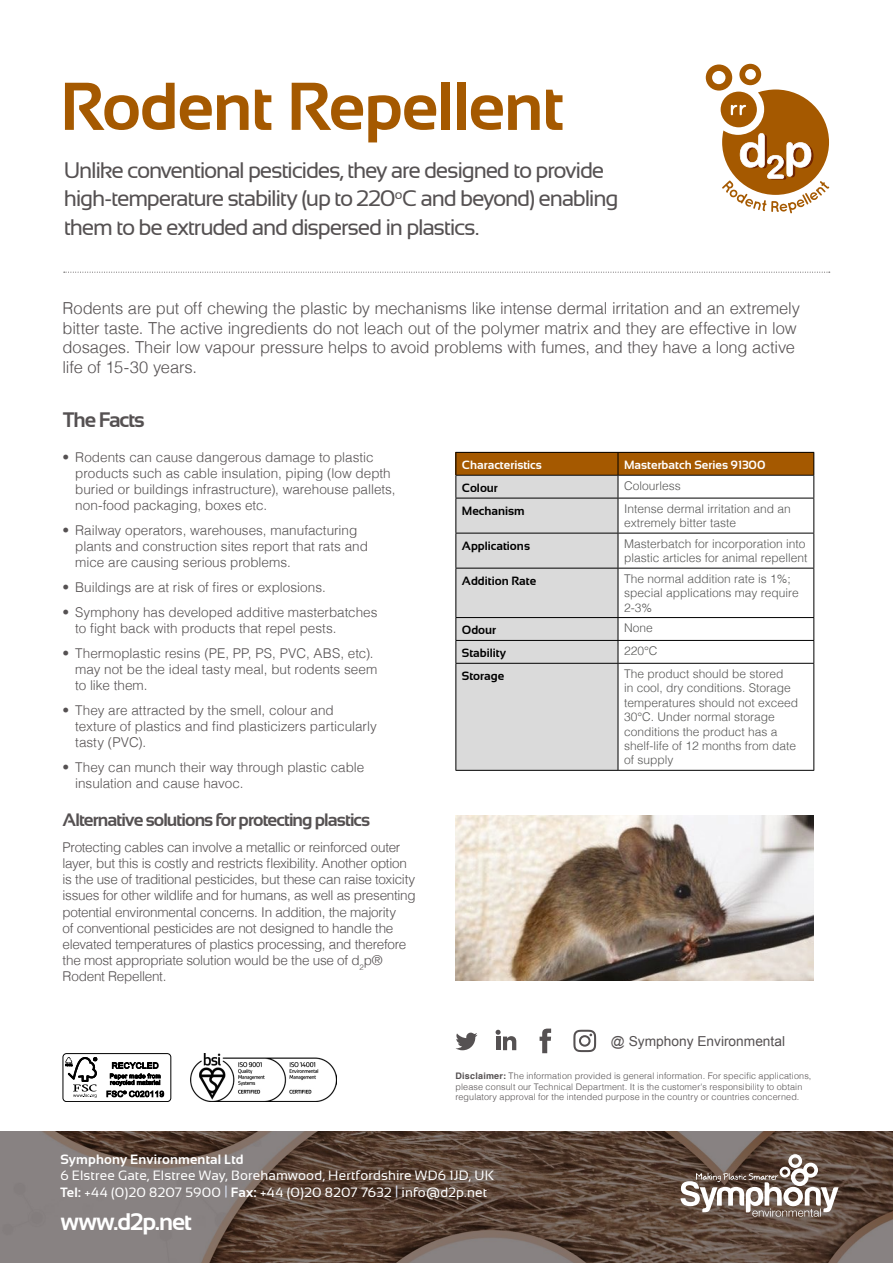
<style>
.page{position:relative;width:893px;height:1263px;background:#fff}
.page>*{position:absolute;margin:0;border:0;box-sizing:border-box;transform-origin:0 0}
.t1{font:700 67.5px "Sansation";letter-spacing:-.02em;color:#a55900}
.t2{font:700 24px "Sansation";letter-spacing:-.045em;color:#fff}
.t3{font:22.5px/28.5px "Sansation";letter-spacing:-.055em;color:#555152}
.t4{font:700 21px "Sansation";letter-spacing:-.05em;color:#555152}
.t5{font:700 18px "Sansation";letter-spacing:-.05em;color:#555152}
.t6{font:300 16.5px/19.8px "Helvetica";letter-spacing:-.01em;color:#555152}
.t7{font:13.8px "Arial";color:#555152}
.t8{font:300 13.5px/16.2px "Helvetica";letter-spacing:-.005em;color:#555152}
.t9{font:13.5px/16.2px "Sansation";letter-spacing:.01em;color:#fff}
.t10{font:700 13.5px "Sansation";letter-spacing:.01em;color:#fff}
.t11{font:300 12px/14.4px "Helvetica";color:#575756}
.t12{font:700 12px "Sansation";color:#000}
.t13{font:700 12px "Sansation";color:#fff}
.t14{font:300 9px/10.8px "Helvetica";letter-spacing:.015em;color:#555152}
.s1{font-weight:700}
.s2{color:#d6dded}
</style>
<div class="page">
<svg style="left:0;top:1131px;width:893px;height:132px;background:#69584f"></svg>
<svg style="left:680px;top:1154px;width:159px;height:63px"></svg>
<svg style="left:496px;top:1030px;width:20px;height:20px"></svg>
<svg style="left:540px;top:1028px;width:11px;height:25px"></svg>
<svg style="left:455px;top:1033px;width:23px;height:17px"></svg>
<svg style="left:573px;top:1030px;width:23px;height:22px"></svg>
<div style="left:456px;top:452px;width:162px;height:23px;background:#a55900"></div>
<div style="left:618px;top:452px;width:196px;height:23px;background:#a55900"></div>
<div style="left:456px;top:476px;width:162px;height:294px;background:#dadada"></div>
<hr style="left:455px;top:452px;width:163px;height:1px;background:#000">
<hr style="left:618px;top:452px;width:196px;height:1px;background:#000">
<hr style="left:455px;top:475px;width:163px;height:1px;background:#000">
<svg style="left:455px;top:453px;width:1px;height:45px"></svg>
<hr style="left:618px;top:475px;width:196px;height:1px;background:#000">
<svg style="left:618px;top:453px;width:1px;height:45px"></svg>
<svg style="left:813px;top:453px;width:1px;height:45px"></svg>
<hr style="left:455px;top:498px;width:163px;height:1px;background:#000">
<hr style="left:455px;top:498px;width:1px;height:35px;background:#000">
<hr style="left:618px;top:498px;width:196px;height:1px;background:#000">
<hr style="left:618px;top:498px;width:1px;height:35px;background:#000">
<hr style="left:813px;top:498px;width:1px;height:35px;background:#000">
<hr style="left:455px;top:533px;width:163px;height:1px;background:#000">
<hr style="left:455px;top:533px;width:1px;height:35px;background:#000">
<hr style="left:618px;top:533px;width:196px;height:1px;background:#000">
<hr style="left:618px;top:533px;width:1px;height:35px;background:#000">
<hr style="left:813px;top:533px;width:1px;height:35px;background:#000">
<hr style="left:455px;top:568px;width:163px;height:1px;background:#000">
<hr style="left:455px;top:568px;width:1px;height:49px;background:#000">
<hr style="left:618px;top:568px;width:196px;height:1px;background:#000">
<hr style="left:618px;top:568px;width:1px;height:49px;background:#000">
<hr style="left:813px;top:568px;width:1px;height:49px;background:#000">
<hr style="left:455px;top:617px;width:163px;height:1px;background:#000">
<hr style="left:618px;top:617px;width:196px;height:1px;background:#000">
<hr style="left:455px;top:640px;width:163px;height:1px;background:#000">
<svg style="left:455px;top:618px;width:1px;height:45px"></svg>
<hr style="left:618px;top:640px;width:196px;height:1px;background:#000">
<svg style="left:618px;top:618px;width:1px;height:45px"></svg>
<svg style="left:813px;top:618px;width:1px;height:45px"></svg>
<hr style="left:455px;top:663px;width:163px;height:1px;background:#000">
<hr style="left:455px;top:664px;width:1px;height:106px;background:#000">
<hr style="left:618px;top:663px;width:196px;height:1px;background:#000">
<hr style="left:618px;top:664px;width:1px;height:106px;background:#000">
<hr style="left:813px;top:664px;width:1px;height:106px;background:#000">
<hr style="left:455px;top:770px;width:163px;height:1px;background:#000">
<hr style="left:618px;top:770px;width:196px;height:1px;background:#000">
<img style="left:455px;top:815px;width:359px;height:165px">
<svg style="left:706px;top:64px;width:123px;height:149px"></svg>
<svg style="left:64px;top:272px;width:766px;height:1px"></svg>
<div style="left:63px;top:1053px;width:108px;height:49px;border:1px solid #000;border-radius:4px"></div>
<svg style="left:65px;top:1057px;width:32px;height:41px"></svg>
<svg style="left:107px;top:1062px;width:57px;height:35px"></svg>
<img style="left:190px;top:1053px;width:147px;height:49px">
<h1 class="t1" style="left:60px;top:69px;width:506px">Rodent Repellent</h1>
<h3 class="t3" style="left:64px;top:156px;width:556px">Unlike conventional pesticides, they are designed to provide high-temperature stability (up to 220<sup>o</sup>C and beyond) enabling them to be extruded and dispersed in plastics.</h3>
<p class="t6" style="left:63px;top:297px;width:739px">Rodents are put off chewing the plastic by mechanisms like intense dermal irritation and an extremely bitter taste. The active ingredients do not leach out of the polymer matrix and they are effective in low dosages. Their low vapour pressure helps to avoid problems with fumes, and they have a long active life of 15-30 years.</p>
<h3 class="t4" style="left:63px;top:408px;width:83px">The Facts</h3>
<p class="t8" style="left:75px;top:448px;width:322px;text-indent:-13px">• Rodents can cause dangerous damage to plastic products such as cable insulation, piping (low depth buried or buildings infrastructure), warehouse pallets, non-food packaging, boxes etc.</p>
<p class="t8" style="left:75px;top:521px;width:294px;text-indent:-13px">• Railway operators, warehouses, manufacturing plants and construction sites report that rats and mice are causing serious problems.</p>
<p class="t8" style="left:63px;top:578px;width:265px">• Buildings are at risk of fires or explosions.</p>
<p class="t8" style="left:75px;top:603px;width:304px;text-indent:-13px">• Symphony has developed additive masterbatches to fight back with products that repel pests.</p>
<p class="t8" style="left:75px;top:644px;width:304px;text-indent:-13px">• Thermoplastic resins (PE, PP, PS, PVC, ABS, etc). may not be the ideal tasty meal, but rodents seem to like them.</p>
<p class="t8" style="left:75px;top:701px;width:303px;text-indent:-13px">• They are attracted by the smell, colour and texture of plastics and find plasticizers particularly tasty (PVC).</p>
<p class="t8" style="left:75px;top:758px;width:291px;text-indent:-13px">• They can munch their way through plastic cable insulation and cause havoc.</p>
<h3 class="t5" style="left:63px;top:810px;width:309px">Alternative solutions for protecting plastics</h3>
<p class="t8" style="left:63px;top:838px;width:355px">Protecting cables can involve a metallic or reinforced outer layer, but this is costly and restricts flexibility. Another option is the use of traditional pesticides, but these can raise toxicity issues for other wildlife and for humans, as well as presenting potential environmental concerns. In addition, the majority<br>of conventional pesticides are not designed to handle the elevated temperatures of plastics processing, and therefore the most appropriate solution would be the use of d<sub>2</sub>p® Rodent Repellent.</p>
<p class="t13" style="left:462px;top:458px;width:81px">Characteristics</p>
<p class="t13" style="left:624px;top:458px;width:143px">Masterbatch Series 91300</p>
<p class="t12" style="left:462px;top:481px;width:38px">Colour</p>
<p class="t11" style="left:624px;top:477px;width:58px">Colourless</p>
<p class="t12" style="left:462px;top:504px;width:64px">Mechanism</p>
<p class="t11" style="left:624px;top:500px;width:168px">Intense dermal irritation and an extremely bitter taste</p>
<p class="t12" style="left:462px;top:539px;width:70px">Applications</p>
<p class="t11" style="left:624px;top:535px;width:185px">Masterbatch for incorporation into plastic articles for animal repellent</p>
<p class="t12" style="left:462px;top:574px;width:76px">Addition Rate</p>
<p class="t11" style="left:624px;top:570px;width:176px">The normal addition rate is 1%; special applications may require<br>2-3%</p>
<p class="t12" style="left:462px;top:623px;width:36px">Odour</p>
<p class="t11" style="left:624px;top:620px;width:30px">None</p>
<p class="t12" style="left:462px;top:646px;width:46px">Stability</p>
<p class="t11" style="left:624px;top:643px;width:35px">220°C</p>
<p class="t12" style="left:462px;top:669px;width:44px">Storage</p>
<p class="t11" style="left:624px;top:666px;width:176px">The product should be stored<br>in cool, dry conditions. Storage temperatures should not exceed<br>30°C. Under normal storage conditions the product has a shelf-life of 12 months from date of supply</p>
<p class="t7" style="left:611px;top:1032px;width:176px">@ Symphony Environmental</p>
<p class="t14" style="left:455px;top:1069px;width:357px"><span class="s1">Disclaimer:</span> The information provided is general information. For specific applications, please consult our Technical Department. It is the customer's responsibility to obtain regulatory approval for the intended purpose in the country or countries concerned.</p>
<p class="t10" style="left:60px;top:1152px;width:185px">Symphony Environmental Ltd</p>
<p class="t9" style="left:60px;top:1168px;width:435px">6 Elstree Gate, Elstree Way, Borehamwood, Hertfordshire WD6 1JD, UK<br><span class="s1">Tel:</span> +44 (0)20 8207 5900 <span class="s2">|</span> <span class="s1">Fax:</span> +44 (0)20 8207 7632 <span class="s2">|</span> info@d2p.net</p>
<h2 class="t2" style="left:60px;top:1208px;width:133px">www.d2p.net</h2>
</div>
